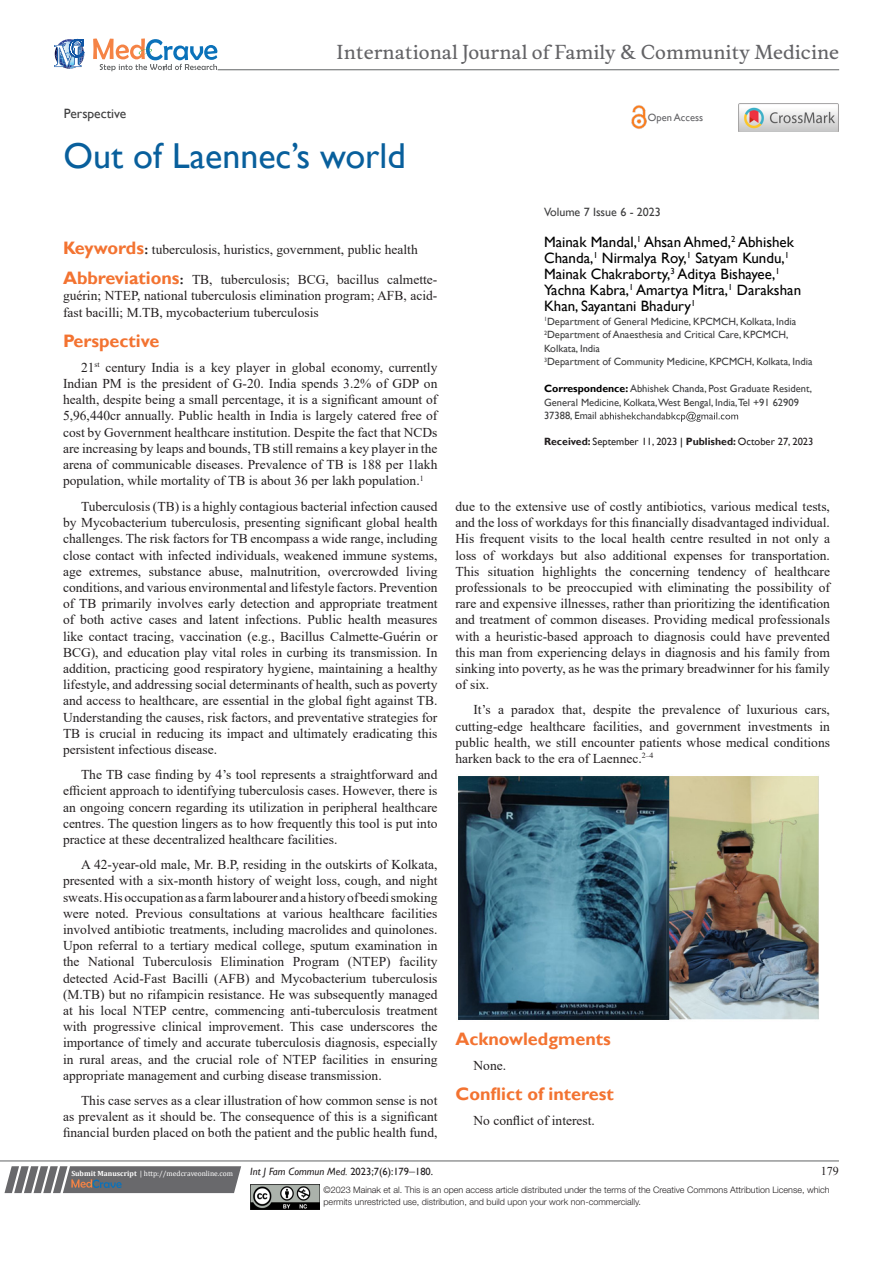
<style>
.page{position:relative;width:893px;height:1263px;background:#fff}
.page>*{position:absolute;margin:0;border:0;box-sizing:border-box;transform-origin:0 0}
.t1{font:36px "Gill Sans";color:#085f9c}
.t2{font:18.6px "Musee";color:#636366}
.List_Paragraph{font:700 18px "Gill Sans";color:#f37331}
.t3{font:15px/16.2px "Gill Sans";color:#000}
.List_Paragraph-2{font:13.5px/16.2px "Times New Roman";color:#231f20;text-align:justify}
.t4{font:13.5px "Gill Sans";color:#3e3e3f}
.t5{font:12px "Gill Sans";color:#3e3e3f}
.t6{font:12px "Times New Roman";color:#231f20}
.t7{font:10.5px/13.5px "Gill Sans";color:#3e3e3f}
.t8{font:10.5px "Gill Sans";color:#231f20}
.t9{font:italic 10.5px "Gill Sans";color:#231f20}
.t10{font:10.5px "Gill Sans";color:#636366}
.t11{font:300 9px/12px "Helvetica Neue LT Std";color:#231f20}
.t12{font:7.5px "Cambria";color:#fff}
.s1{font-family:"Gill Sans";font-weight:700;font-size:18px;color:#f37331}
.s2{font-weight:700}
.s3{font-weight:700;color:#000}
.s4{color:#000}
.s5{font-style:normal}
.s6{font-family:"Times New Roman";font-style:normal;font-size:12px}
</style>
<div class="page">
<svg style="left:4px;top:1166px;width:237px;height:27px;background:#78787a"></svg>
<hr style="left:0;top:1161px;width:839px;height:1px;background:#626465">
<img style="left:250px;top:1185px;width:69px;height:24px">
<svg style="left:600px;top:412px;width:138px;height:10px"></svg>
<svg style="left:54px;top:39px;width:30px;height:30px"></svg>
<svg style="left:93px;top:38px;width:124px;height:33px"></svg>
<hr style="left:218px;top:70px;width:621px;height:1px;background:#626465">
<img style="left:631px;top:105px;width:16px;height:24px">
<img style="left:739px;top:104px;width:99px;height:28px">
<img style="left:458px;top:776px;width:361px;height:244px">
<p class="t2" style="left:337px;top:41px;width:504px">International Journal of Family &amp; Community Medicine</p>
<p class="t4" style="left:64px;top:105px;width:64px">Perspective</p>
<p class="t10" style="left:648px;top:112px;width:57px">Open Access</p>
<p class="t1" style="left:64px;top:135px;width:344px">Out of Laennec’s world</p>
<p class="List_Paragraph-2" style="left:63px;top:241px;width:356px"><span class="s1">Keywords</span><span class="s2">:</span> tuberculosis, huristics, government, public health</p>
<p class="List_Paragraph-2" style="left:63px;top:271px;width:376px"><span class="s1">Abbreviations</span><span class="s2">:</span> TB, tuberculosis; BCG, bacillus calmette&shy;guérin; NTEP, national tuberculosis elimination program; AFB, acid&shy;fast bacilli; M.TB, mycobacterium tuberculosis</p>
<p class="List_Paragraph" style="left:63px;top:330px;width:98px">Perspective</p>
<p class="List_Paragraph-2" style="left:63px;top:359px;width:376px;text-indent:18px">21<sup>st</sup> century India is a key player in global economy, currently Indian PM is the president of G-20. India spends 3.2% of GDP on health, despite being a small percentage, it is a significant amount of 5,96,440cr annually. Public health in India is largely catered free of cost by Government healthcare institution. Despite the fact that NCDs are increasing by leaps and bounds, TB still remains a key player in the arena of communicable diseases. Prevalence of TB is 188 per 1lakh population, while mortality of TB is about 36 per lakh population.<sup>1</sup></p>
<p class="List_Paragraph-2" style="left:63px;top:498px;width:376px;text-indent:18px">Tuberculosis (TB) is a highly contagious bacterial infection caused by Mycobacterium tuberculosis, presenting significant global health challenges. The risk factors for TB encompass a wide range, including close contact with infected individuals, weakened immune systems, age extremes, substance abuse, malnutrition, overcrowded living conditions, and various environmental and lifestyle factors. Prevention of TB primarily involves early detection and appropriate treatment of both active cases and latent infections. Public health measures like contact tracing, vaccination (e.g., Bacillus Calmette-Guérin or BCG), and education play vital roles in curbing its transmission. In addition, practicing good respiratory hygiene, maintaining a healthy lifestyle, and addressing social determinants of health, such as poverty and access to healthcare, are essential in the global fight against TB.<br>Understanding the causes, risk factors, and preventative strategies for TB is crucial in reducing its impact and ultimately eradicating this persistent infectious disease.</p>
<p class="List_Paragraph-2" style="left:63px;top:766px;width:376px;text-indent:18px">The TB case finding by 4’s tool represents a straightforward and efficient approach to identifying tuberculosis cases. However, there is an ongoing concern regarding its utilization in peripheral healthcare centres. The question lingers as to how frequently this tool is put into practice at these decentralized healthcare facilities.</p>
<p class="List_Paragraph-2" style="left:63px;top:856px;width:376px;text-indent:18px">A 42-year-old male, Mr. B.P, residing in the outskirts of Kolkata, presented with a six-month history of weight loss, cough, and night sweats. His occupation as a farm labourer and a history of beedi smoking were noted. Previous consultations at various healthcare facilities involved antibiotic treatments, including macrolides and quinolones.<br>Upon referral to a tertiary medical college, sputum examination in the National Tuberculosis Elimination Program (NTEP) facility detected Acid-Fast Bacilli (AFB) and Mycobacterium tuberculosis (M.TB) but no rifampicin resistance. He was subsequently managed at his local NTEP centre, commencing anti-tuberculosis treatment with progressive clinical improvement. This case underscores the importance of timely and accurate tuberculosis diagnosis, especially in rural areas, and the crucial role of NTEP facilities in ensuring appropriate management and curbing disease transmission.</p>
<p class="List_Paragraph-2" style="left:63px;top:1092px;width:376px;text-indent:18px">This case serves as a clear illustration of how common sense is not as prevalent as it should be. The consequence of this is a significant financial burden placed on both the patient and the public health fund,</p>
<p class="t5" style="left:544px;top:205px;width:118px">Volume 7 Issue 6 - 2023</p>
<p class="t3" style="left:544px;top:234px;width:259px">Mainak Mandal,<sup>1</sup> Ahsan Ahmed,<sup>2</sup> Abhishek Chanda,<sup>1</sup> Nirmalya Roy,<sup>1</sup> Satyam Kundu,<sup>1<br></sup>Mainak Chakraborty,<sup>3</sup> Aditya Bishayee,<sup>1<br></sup>Yachna Kabra,<sup>1</sup> Amartya Mitra,<sup>1</sup> Darakshan Khan, Sayantani Bhadury<sup>1</sup></p>
<p class="t7" style="left:544px;top:315px;width:254px"><sup>1</sup>Department of General Medicine, KPCMCH, Kolkata, India</p>
<p class="t7" style="left:544px;top:328px;width:246px"><sup>2</sup>Department of Anaesthesia and Critical Care, KPCMCH,<br>Kolkata, India</p>
<p class="t7" style="left:544px;top:355px;width:270px"><sup>3</sup>Department of Community Medicine, KPCMCH, Kolkata, India</p>
<p class="t7" style="left:544px;top:382px;width:269px"><span class="s3">Correspondence:</span> Abhishek Chanda, Post Graduate Resident,<br>General Medicine, Kolkata,West Bengal, India,Tel +91 62909<br>37388, Email</p>
<p class="t8" style="left:544px;top:435px;width:271px"><span class="s2">Received:</span> September 11, 2023 <span class="s4">|</span> <span class="s2">Published:</span> October 27, 2023</p>
<p class="List_Paragraph-2" style="left:455px;top:498px;width:376px">due to the extensive use of costly antibiotics, various medical tests, and the loss of workdays for this financially disadvantaged individual.<br>His frequent visits to the local health centre resulted in not only a loss of workdays but also additional expenses for transportation.<br>This situation highlights the concerning tendency of healthcare professionals to be preoccupied with eliminating the possibility of rare and expensive illnesses, rather than prioritizing the identification and treatment of common diseases. Providing medical professionals with a heuristic-based approach to diagnosis could have prevented this man from experiencing delays in diagnosis and his family from sinking into poverty, as he was the primary breadwinner for his family of six.</p>
<p class="List_Paragraph-2" style="left:455px;top:701px;width:376px;text-indent:18px">It’s a paradox that, despite the prevalence of luxurious cars, cutting-edge healthcare facilities, and government investments in public health, we still encounter patients whose medical conditions harken back to the era of Laennec.<sup>2–4</sup></p>
<p class="List_Paragraph" style="left:455px;top:1028px;width:157px">Acknowledgments</p>
<p class="List_Paragraph-2" style="left:473px;top:1057px;width:34px">None.</p>
<p class="List_Paragraph" style="left:455px;top:1083px;width:160px">Conflict of interest</p>
<p class="List_Paragraph-2" style="left:473px;top:1112px;width:123px">No conflict of interest.</p>
<p class="t12" style="left:71px;top:1169px;width:163px"><span class="s2">Submit Manuscript</span> | http://medcraveonline.com</p>
<p class="t9" style="left:250px;top:1165px;width:184px">Int J Fam Commun Med. <span class="s5">2023;7(6):179</span><span class="s6">‒</span><span class="s5">180.</span></p>
<p class="t6" style="left:821px;top:1162px;width:19px">179</p>
<p class="t11" style="left:323px;top:1183px;width:508px">©2023 Mainak et al. This is an open access article distributed under the terms of the Creative Commons Attribution License, which permits unrestricted use, distribution, and build upon your work non-commercially.</p>
</div>
